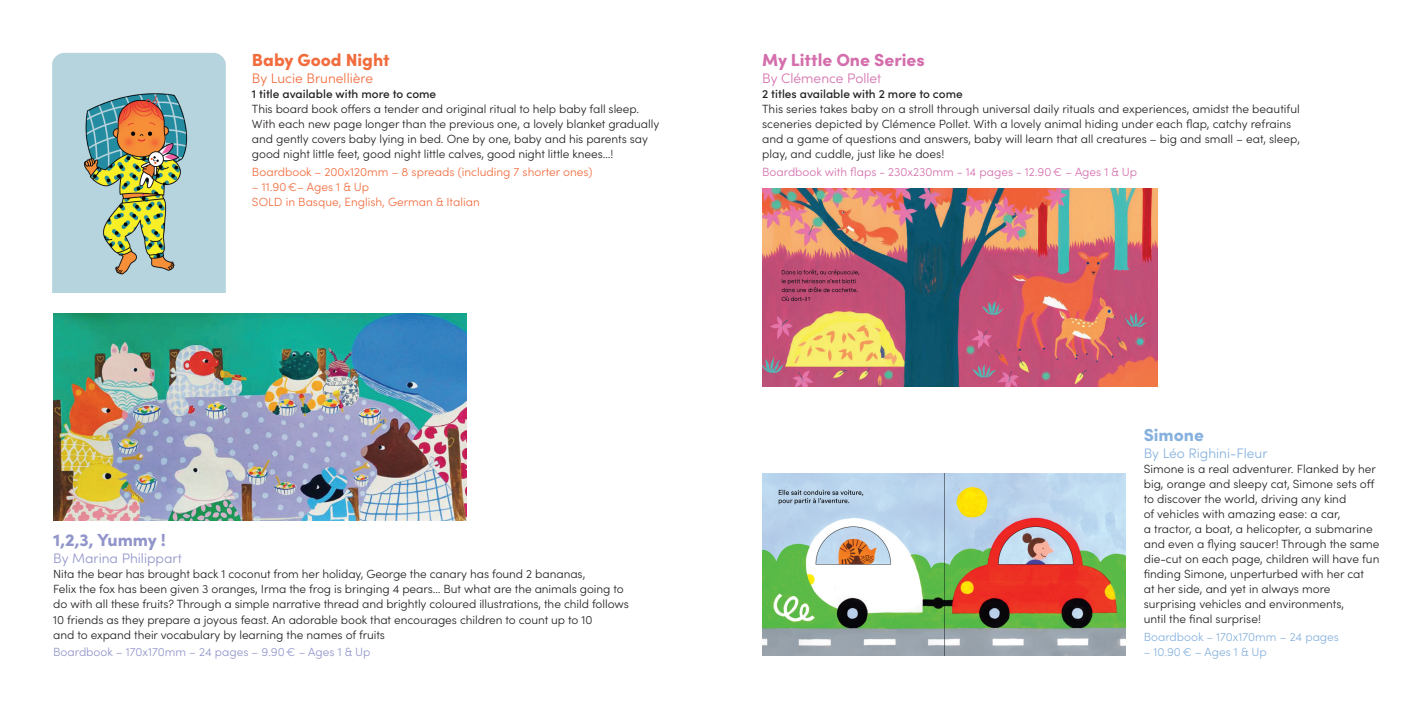
<style>
.page{position:relative;width:1418px;height:709px;background:#fff}
.page>*{position:absolute;margin:0;border:0;box-sizing:border-box;transform-origin:0 0}
.t1{font:900 17.5px "Sofia Pro";color:#d46eac}
.t2{font:900 17.5px "Sofia Pro";color:#f26b3d}
.t3{font:900 17.5px "Sofia Pro";letter-spacing:-.005em;color:#9195ca}
.t4{font:900 17.5px "Sofia Pro";color:#86b1de}
.t5{font:300 13.75px "Sofia Pro";color:#f26b3d}
.t6{font:300 13.75px "Sofia Pro";color:#86b1de}
.t7{font:300 13.75px "Sofia Pro";color:#9195ca}
.t8{font:300 13.75px "Sofia Pro";color:#d46eac}
.t9{font:300 11.88px/15px "Sofia Pro";letter-spacing:-.005em;color:#231f20}
.t10{font:300 11.88px "Sofia Pro";color:#f26b3d}
.t11{font:500 11.88px "Sofia Pro";color:#231f20}
.t12{font:300 11.88px "Sofia Pro";color:#d46eac}
.t13{font:300 11.88px "Sofia Pro";color:#86b1de}
.t14{font:300 11.88px "Sofia Pro";color:#9195ca}
</style>
<div class="page">
<img style="left:762px;top:474px;width:363px;height:182px">
<img style="left:762px;top:189px;width:395px;height:197px">
<img style="left:53px;top:314px;width:413px;height:206px">
<img style="left:52px;top:52px;width:174px;height:240px">
<p class="t2" style="left:252px;top:46px;width:139px">Baby Good Night</p>
<p class="t5" style="left:252px;top:68px;width:123px">By Lucie Brunellière</p>
<p class="t11" style="left:252px;top:85px;width:186px">1 title available with more to come</p>
<p class="t9" style="left:252px;top:101px;width:409px">This board book offers a tender and original ritual to help baby fall sleep.<br>With each new page longer than the previous one, a lovely blanket gradually and gently covers baby lying in bed. One by one, baby and his parents say good night little feet, good night little calves, good night little knees…!</p>
<p class="t10" style="left:252px;top:163px;width:342px">Boardbook – 200x120mm – 8 spreads (including 7 shorter ones)</p>
<p class="t10" style="left:252px;top:178px;width:119px">– 11.90€– Ages 1 &amp; Up</p>
<p class="t10" style="left:252px;top:193px;width:229px">SOLD in Basque, English, German &amp; Italian</p>
<p class="t3" style="left:53px;top:526px;width:114px">1,2,3, Yummy !</p>
<p class="t7" style="left:53px;top:548px;width:130px">By Marina Philippart</p>
<p class="t9" style="left:53px;top:566px;width:533px">Nita the bear has brought back 1 coconut from her holiday, George the canary has found 2 bananas,</p>
<p class="t9" style="left:53px;top:581px;width:572px">Felix the fox has been given 3 oranges, Irma the frog is bringing 4 pears… But what are the animals going to</p>
<p class="t9" style="left:53px;top:596px;width:577px">do with all these fruits? Through a simple narrative thread and brightly coloured illustrations, the child follows</p>
<p class="t9" style="left:53px;top:611px;width:541px">10 friends as they prepare a joyous feast. An adorable book that encourages children to count up to 10</p>
<p class="t9" style="left:53px;top:626px;width:333px">and to expand their vocabulary by learning the names of fruits</p>
<p class="t14" style="left:53px;top:643px;width:319px">Boardbook – 170x170mm – 24 pages – 9.90€ – Ages 1 &amp; Up</p>
<p class="t1" style="left:762px;top:46px;width:164px">My Little One Series</p>
<p class="t8" style="left:762px;top:68px;width:121px">By Clémence Pollet</p>
<p class="t11" style="left:762px;top:85px;width:202px">2 titles available with 2 more to come</p>
<p class="t9" style="left:762px;top:101px;width:539px">This series takes baby on a stroll through universal daily rituals and experiences, amidst the beautiful</p>
<p class="t9" style="left:762px;top:116px;width:530px">sceneries depicted by Clémence Pollet. With a lovely animal hiding under each flap, catchy refrains</p>
<p class="t9" style="left:762px;top:131px;width:539px">and a game of questions and answers, baby will learn that all creatures – big and small – eat, sleep,</p>
<p class="t9" style="left:762px;top:146px;width:184px">play, and cuddle, just like he does!</p>
<p class="t12" style="left:762px;top:163px;width:376px">Boardbook with flaps - 230x230mm - 14 pages - 12.90€ – Ages 1 &amp; Up</p>
<p class="t4" style="left:1143px;top:421px;width:62px">Simone</p>
<p class="t6" style="left:1143px;top:443px;width:125px">By Léo Righini-Fleur</p>
<p class="t9" style="left:1143px;top:461px;width:234px">Simone is a real adventurer. Flanked by her big, orange and sleepy cat, Simone sets off to discover the world, driving any kind</p>
<p class="t9" style="left:1143px;top:506px;width:198px">of vehicles with amazing ease: a car,</p>
<p class="t9" style="left:1143px;top:521px;width:237px">a tractor, a boat, a helicopter, a submarine and even a flying saucer! Through the same die-cut on each page, children will have fun finding Simone, unperturbed with her cat</p>
<p class="t9" style="left:1143px;top:581px;width:188px">at her side, and yet in always more</p>
<p class="t9" style="left:1143px;top:596px;width:202px">surprising vehicles and environments,</p>
<p class="t9" style="left:1143px;top:611px;width:119px">until the final surprise!</p>
<p class="t13" style="left:1143px;top:628px;width:197px">Boardbook – 170x170mm – 24 pages</p>
<p class="t13" style="left:1143px;top:643px;width:124px">– 10.90€ – Ages 1 &amp; Up</p>
</div>
